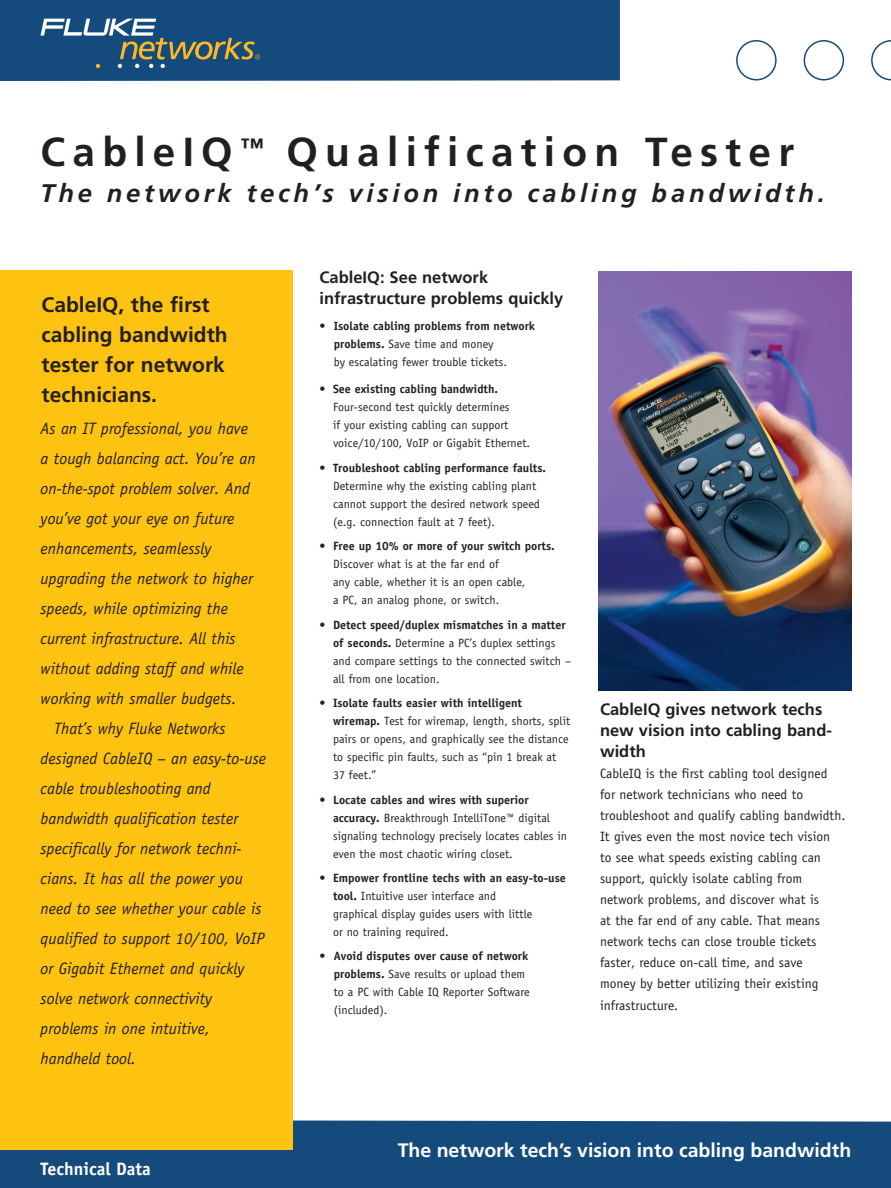
<style>
.page{position:relative;width:891px;height:1188px;background:#fff}
.page>*{position:absolute;margin:0;border:0;box-sizing:border-box;transform-origin:0 0}
.t1{font:700 40.5px "Frutiger";letter-spacing:.18em;color:#231f20}
.t2{font:italic 700 25.5px "Frutiger";letter-spacing:.15em;color:#231f20}
.t3{font:700 21px/30px "Frutiger";color:#231f20}
.t4{font:700 19.5px "Frutiger";color:#fff}
.t5{font:700 18px "Officina Sans";color:#fff}
.t6{font:italic 16.5px "Officina Sans";color:#231f20}
.t7{font:700 16.5px/21.3px "Frutiger";color:#231f20}
.t8{font:13.5px/21px "Officina Sans";color:#231f20}
.t9{font:12px/18px "Officina Sans";color:#231f20}
.s1{font-weight:700}
</style>
<div class="page">
<div style="left:0;top:1120px;width:891px;height:68px;background:#144a7c"></div>
<div style="left:736px;top:40px;width:41px;height:41px;border:2px solid #144a7c;border-radius:50%"></div>
<div style="left:804px;top:40px;width:40px;height:41px;border:2px solid #144a7c;border-radius:50%"></div>
<svg style="left:871px;top:40px;width:20px;height:41px"></svg>
<div style="left:0;top:270px;width:292px;height:880px;background:#fec210"></div>
<div style="left:0;top:0;width:620px;height:81px;background:#144a7c"></div>
<svg style="left:41px;top:19px;width:219px;height:49px;background:#3d637e"></svg>
<img style="left:598px;top:272px;width:253px;height:418px">
<h1 class="t1" style="left:40px;top:128px;width:755px">CableIQ <sup>™</sup> Qualification Tester</h1>
<h2 class="t2" style="left:40px;top:178px;width:786px">The network tech’s vision into cabling bandwidth.</h2>
<h3 class="t3" style="left:42px;top:290px;width:188px">CableIQ, the first cabling bandwidth tester for network technicians.</h3>
<h3 class="t6" style="left:41px;top:419px;width:209px">As an IT professional, you have</h3>
<h3 class="t6" style="left:41px;top:449px;width:216px">a tough balancing act. You’re an</h3>
<h3 class="t6" style="left:41px;top:479px;width:211px">on-the-spot problem solver. And</h3>
<h3 class="t6" style="left:41px;top:509px;width:195px">you’ve got your eye on future</h3>
<h3 class="t6" style="left:41px;top:539px;width:172px">enhancements, seamlessly</h3>
<h3 class="t6" style="left:41px;top:569px;width:214px">upgrading the network to higher</h3>
<h3 class="t6" style="left:41px;top:599px;width:189px">speeds, while optimizing the</h3>
<h3 class="t6" style="left:41px;top:629px;width:197px">current infrastructure. All this</h3>
<h3 class="t6" style="left:41px;top:659px;width:205px">without adding staff and while</h3>
<h3 class="t6" style="left:41px;top:689px;width:197px">working with smaller budgets.</h3>
<h3 class="t6" style="left:54px;top:719px;width:173px">That’s why Fluke Networks</h3>
<h3 class="t6" style="left:41px;top:749px;width:227px">designed CableIQ – an easy-to-use</h3>
<h3 class="t6" style="left:41px;top:779px;width:172px">cable troubleshooting and</h3>
<h3 class="t6" style="left:41px;top:809px;width:199px">bandwidth qualification tester</h3>
<h3 class="t6" style="left:41px;top:839px;width:202px">specifically for network techni-</h3>
<h3 class="t6" style="left:41px;top:869px;width:204px">cians. It has all the power you</h3>
<h3 class="t6" style="left:41px;top:899px;width:222px">need to see whether your cable is</h3>
<h3 class="t6" style="left:41px;top:929px;width:226px">qualified to support 10/100, VoIP</h3>
<h3 class="t6" style="left:41px;top:959px;width:205px">or Gigabit Ethernet and quickly</h3>
<h3 class="t6" style="left:41px;top:989px;width:173px">solve network connectivity</h3>
<h3 class="t6" style="left:41px;top:1019px;width:171px">problems in one intuitive,</h3>
<h3 class="t6" style="left:41px;top:1049px;width:97px">handheld tool.</h3>
<h3 class="t5" style="left:40px;top:1157px;width:112px">Technical Data</h3>
<h3 class="t7" style="left:320px;top:266px;width:245px">CableIQ: See network infrastructure problems quickly</h3>
<p class="t9" style="left:334px;top:317px;width:203px;text-indent:-14px">• <span class="s1">Isolate cabling problems from network problems.</span> Save time and money<br>by escalating fewer trouble tickets.</p>
<p class="t9" style="left:333px;top:380px;width:199px;text-indent:-14px">• <span class="s1">See existing cabling bandwidth.<br></span>Four-second test quickly determines<br>if your existing cabling can support voice/10/100, VoIP or Gigabit Ethernet.</p>
<p class="t9" style="left:333px;top:459px;width:215px;text-indent:-14px">• <span class="s1">Troubleshoot cabling performance faults.<br></span>Determine why the existing cabling plant cannot support the desired network speed (e.g. connection fault at 7 feet).</p>
<p class="t9" style="left:333px;top:537px;width:223px;text-indent:-14px">• <span class="s1">Free up 10% or more of your switch ports.<br></span>Discover what is at the far end of<br>any cable, whether it is an open cable,<br>a PC, an analog phone, or switch.</p>
<p class="t9" style="left:333px;top:616px;width:240px;text-indent:-14px">• <span class="s1">Detect speed/duplex mismatches in a matter of seconds.</span> Determine a PC’s duplex settings and compare settings to the connected switch – all from one location.</p>
<p class="t9" style="left:333px;top:694px;width:239px;text-indent:-14px">• <span class="s1">Isolate faults easier with intelligent wiremap.</span> Test for wiremap, length, shorts, split pairs or opens, and graphically see the distance to specific pin faults, such as “pin 1 break at 37 feet.”</p>
<p class="t9" style="left:333px;top:790px;width:235px;text-indent:-14px">• <span class="s1">Locate cables and wires with superior accuracy.</span> Breakthrough IntelliTone™ digital signaling technology precisely locates cables in even the most chaotic wiring closet.</p>
<p class="t9" style="left:333px;top:869px;width:234px;text-indent:-14px">• <span class="s1">Empower frontline techs with an easy-to-use tool.</span> Intuitive user interface and<br>graphical display guides users with little<br>or no training required.</p>
<p class="t9" style="left:334px;top:947px;width:198px;text-indent:-14px">• <span class="s1">Avoid disputes over cause of network problems.</span> Save results or upload them to a PC with Cable IQ Reporter Software (included).</p>
<h3 class="t7" style="left:600px;top:698px;width:233px">CableIQ gives network techs new vision into cabling band&shy;width</h3>
<p class="t8" style="left:600px;top:763px;width:247px">CableIQ is the first cabling tool designed for network technicians who need to troubleshoot and qualify cabling bandwidth.<br>It gives even the most novice tech vision<br>to see what speeds existing cabling can support, quickly isolate cabling from network problems, and discover what is<br>at the far end of any cable. That means network techs can close trouble tickets faster, reduce on-call time, and save<br>money by better utilizing their existing infrastructure.</p>
<h3 class="t4" style="left:398px;top:1138px;width:455px">The network tech’s vision into cabling bandwidth</h3>
</div>
